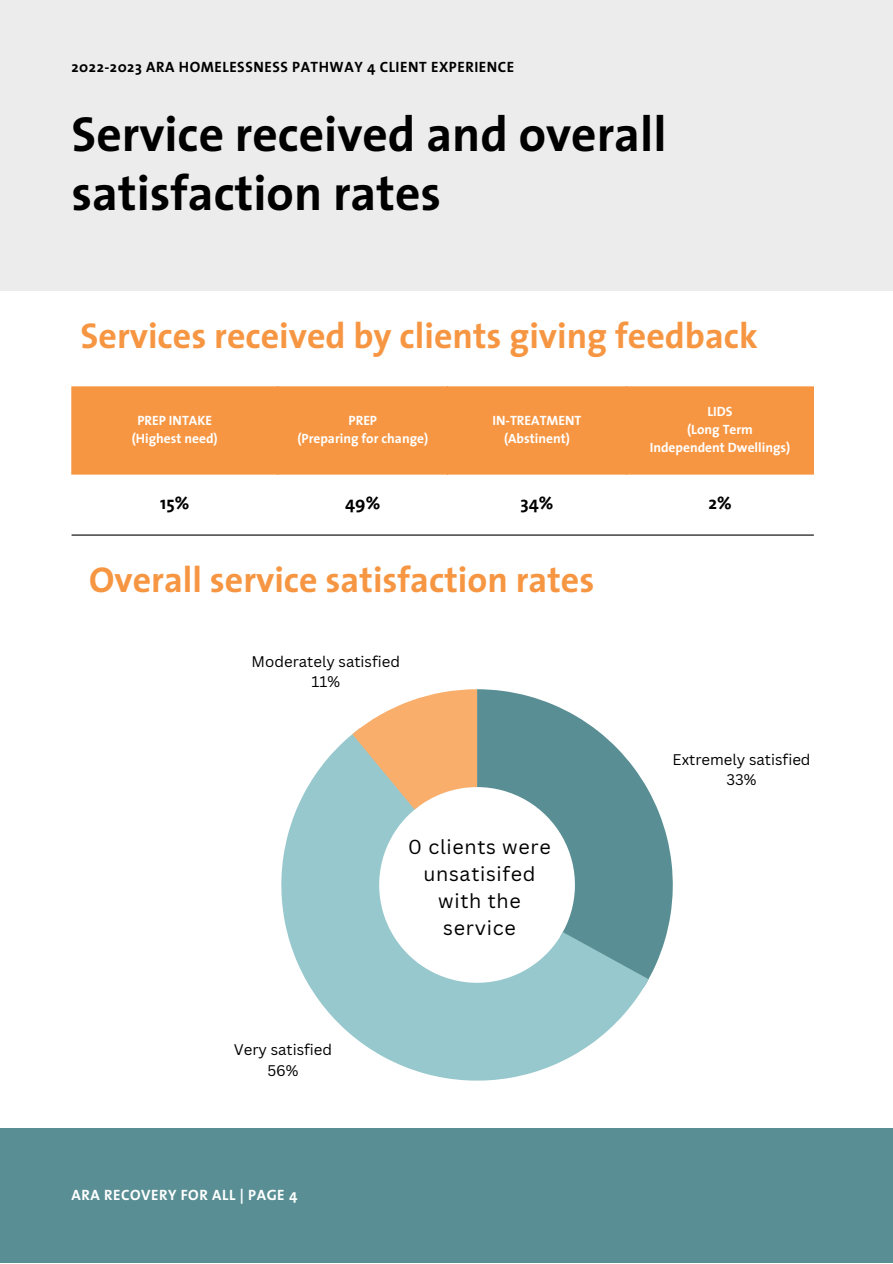
<style>
.page{position:relative;width:893px;height:1264px;background:#fff}
.page>*{position:absolute;margin:0;border:0;box-sizing:border-box;transform-origin:0 0}
.t1{font:700 49.5px/58.5px "The Sans";color:#000}
.t2{font:700 36px "The Sans";color:#f79642}
.t3{font:19.8px/27px "Canva Sans";letter-spacing:.035em;color:#000;text-align:center}
.t4{font:700 18px "The Sans";color:#000}
.t5{font:15px/20.4px "Canva Sans";color:#000;text-align:center}
.t6{font:700 15px "The Sans";letter-spacing:.035em;color:#000}
.t7{font:700 15px "The Sans";letter-spacing:.035em;color:#fff}
.t8{font:700 13.5px/18px "The Sans";color:#fff;text-align:center}
</style>
<div class="page">
<div style="left:72px;top:386px;width:741px;height:88px;background:#f79642"></div>
<hr style="left:72px;top:534px;width:741px;height:1px;background:#000">
<div style="left:0;top:0;width:892px;height:291px;background:#edeced"></div>
<div style="left:0;top:1127px;width:892px;height:135px;background:#598f94"></div>
<svg style="left:477px;top:689px;width:195px;height:291px"></svg>
<svg style="left:281px;top:728px;width:367px;height:352px"></svg>
<svg style="left:352px;top:689px;width:125px;height:120px"></svg>
<p class="t6" style="left:72px;top:61px;width:444px">2022-2023 ARA HOMELESSNESS PATHWAY 4 CLIENT EXPERIENCE</p>
<h1 class="t1" style="left:72px;top:109px;width:596px">Service received and overall satisfaction rates</h1>
<h2 class="t2" style="left:80px;top:321px;width:679px">Services received by clients giving feedback</h2>
<p class="t8" style="left:132px;top:412px;width:87px">PREP INTAKE (Highest need)</p>
<p class="t8" style="left:297px;top:412px;width:132px">PREP<br>(Preparing for change)</p>
<p class="t8" style="left:492px;top:412px;width:90px">IN-TREATMENT (Abstinent)</p>
<p class="t8" style="left:649px;top:403px;width:142px">LIDS<br>(Long Term<br>Independent Dwellings)</p>
<h3 class="t4" style="left:160px;top:495px;width:31px">15%</h3>
<h3 class="t4" style="left:345px;top:495px;width:37px">49%</h3>
<h3 class="t4" style="left:520px;top:495px;width:34px">34%</h3>
<h3 class="t4" style="left:708px;top:495px;width:25px">2%</h3>
<h2 class="t2" style="left:89px;top:564px;width:506px">Overall service satisfaction rates</h2>
<p class="t5" style="left:251px;top:650px;width:150px">Moderately satisfied<br>11%</p>
<p class="t5" style="left:234px;top:1039px;width:100px">Very satisfied<br>56%</p>
<p class="t7" style="left:72px;top:1188px;width:227px">ARA RECOVERY FOR ALL | PAGE 4</p>
<h3 class="t3" style="left:408px;top:833px;width:144px">0 clients were unsatisifed with the service</h3>
<p class="t5" style="left:672px;top:748px;width:139px">Extremely satisfied<br>33%</p>
</div>
